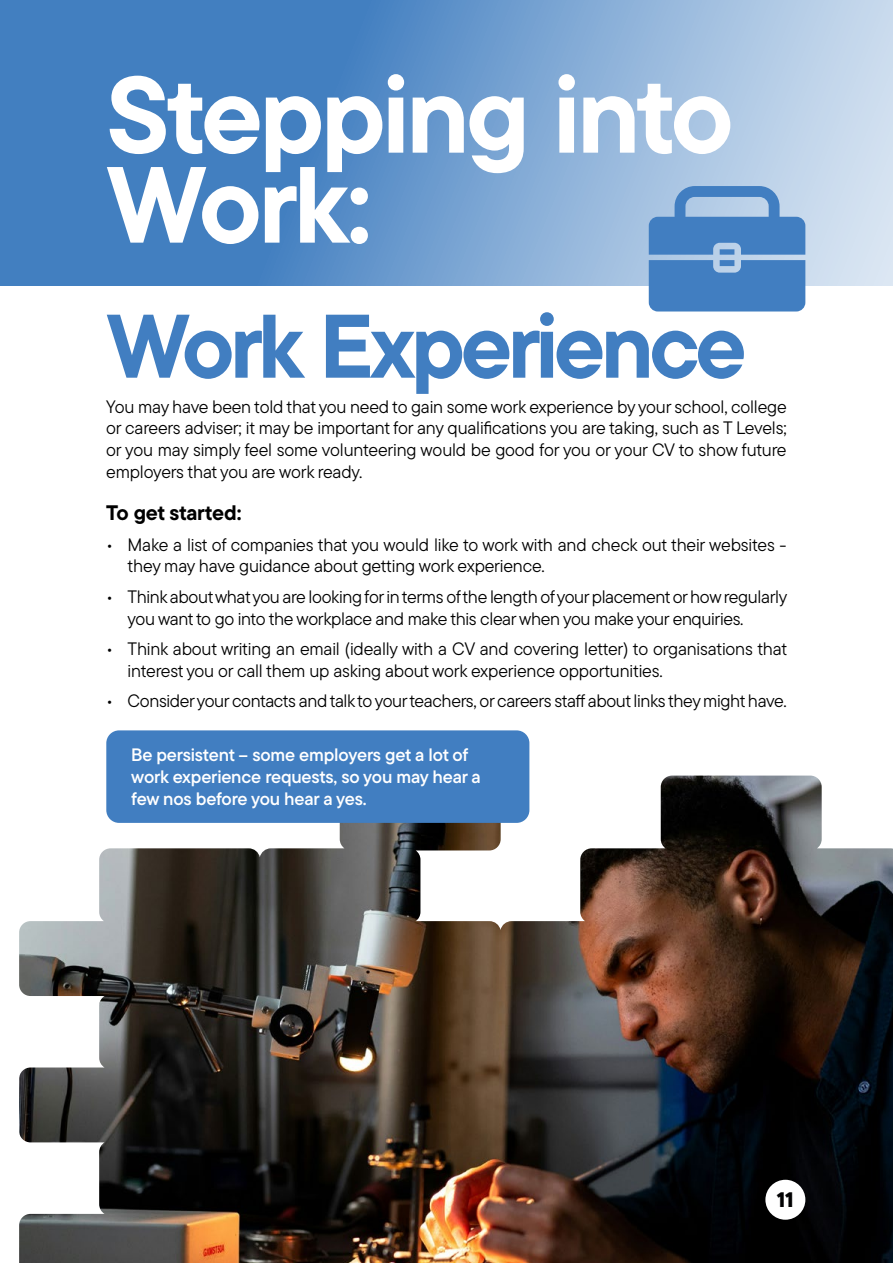
<style>
.page{position:relative;width:893px;height:1263px;background:#fff}
.page>*{position:absolute;margin:0;border:0;box-sizing:border-box;transform-origin:0 0}
.t1{font:700 108px/90px "TT Commons Pro";letter-spacing:-.035em;color:#fff}
.t2{font:700 90px "TT Commons Pro";letter-spacing:-.05em;color:#417ec1}
.t3{font:700 21px "TT Commons Pro";letter-spacing:-.02em;color:#000}
.t4{font:800 21px "TT Commons Pro";color:#020203}
.t5{font:18px/21.6px "TT Commons Pro";letter-spacing:-.02em;color:#000}
.t6{font:18px/21.6px "TT Commons Pro Db";letter-spacing:-.01em;color:#fff}
</style>
<div class="page">
<img style="left:19px;top:775px;width:874px;height:488px">
<svg style="left:0;top:0;width:893px;height:286px;background:#719ecf"></svg>
<div style="left:106px;top:730px;width:423px;height:93px;background:#417ec1;border-radius:13px"></div>
<div style="left:765px;top:1180px;width:40px;height:40px;background:#fff;border-radius:50%"></div>
<svg style="left:649px;top:186px;width:156px;height:125px;background:#5d91ca"></svg>
<h1 class="t1" style="left:106px;top:69px;width:629px">Stepping into<br>Work:</h1>
<h2 class="t2" style="left:106px;top:278px;width:642px">Work Experience</h2>
<p class="t5" style="left:106px;top:396px;width:682px;text-align:justify">You may have been told that you need to gain some work experience by your school, college or careers adviser; it may be important for any qualifications you are taking, such as T Levels; or you may simply feel some volunteering would be good for you or your CV to show future employers that you are work ready.</p>
<p class="t3" style="left:106px;top:497px;width:137px">To get started:</p>
<p class="t5" style="left:128px;top:534px;width:661px;text-indent:-21px">• Make a list of companies that you would like to work with and check out their websites - they may have guidance about getting work experience.</p>
<p class="t5" style="left:128px;top:586px;width:661px;text-indent:-21px">• Think about what you are looking for in terms of the length of your placement or how regularly you want to go into the workplace and make this clear when you make your enquiries.</p>
<p class="t5" style="left:128px;top:638px;width:661px;text-indent:-21px">• Think about writing an email (ideally with a CV and covering letter) to organisations that interest you or call them up asking about work experience opportunities.</p>
<p class="t5" style="left:106px;top:690px;width:682px">• Consider your contacts and talk to your teachers, or careers staff about links they might have.</p>
<p class="t6" style="left:131px;top:744px;width:351px">Be persistent – some employers get a lot of work experience requests, so you may hear a few nos before you hear a yes.</p>
<p class="t4" style="left:777px;top:1183px;width:18px">11</p>
</div>
